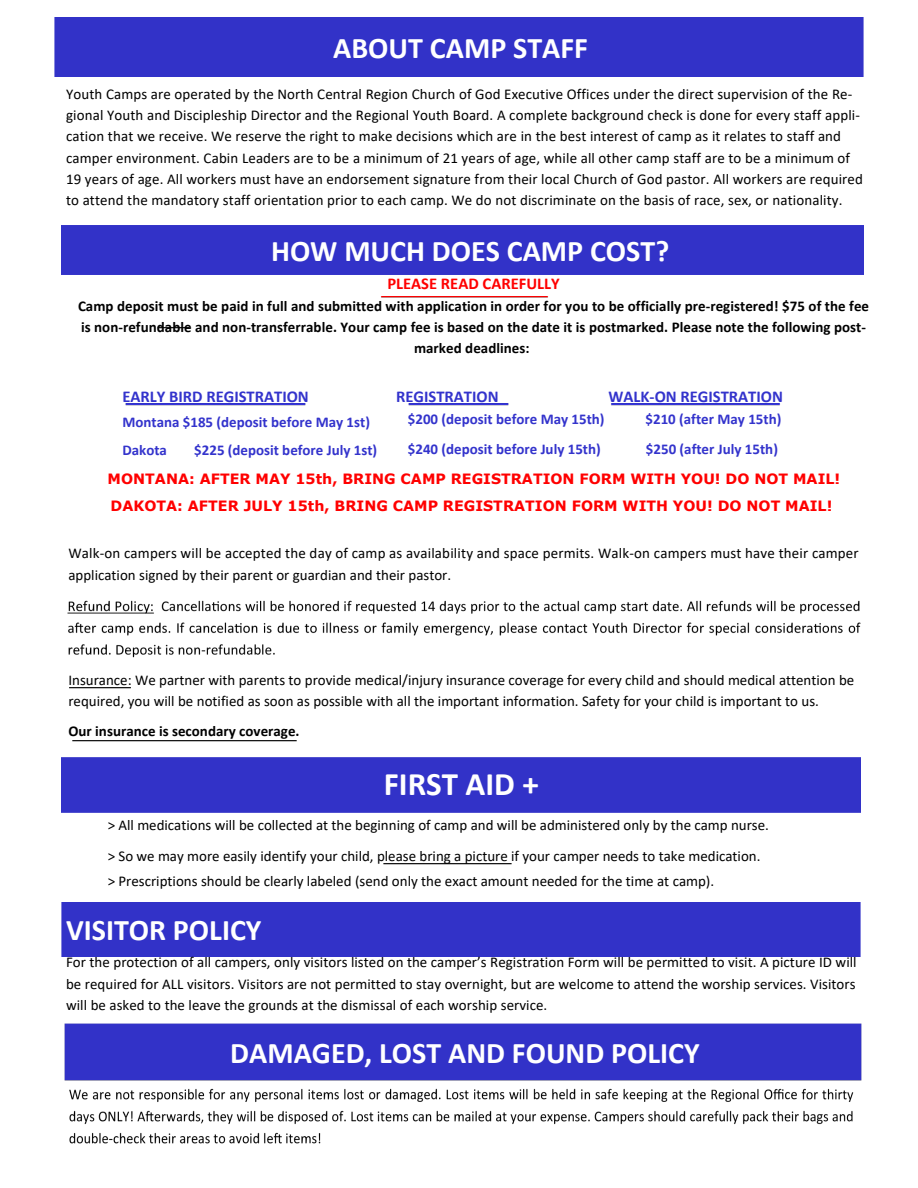
<style>
.page{position:relative;width:918px;height:1188px;background:#fff}
.page>*{position:absolute;margin:0;border:0;box-sizing:border-box;transform-origin:0 0}
.t1{font:700 33px "Calibri";color:#fff}
.t2{font:700 30px "Calibri";color:#fff}
.t3{font:700 16.5px "Calibri";color:#33c}
.t4{font:700 16.5px "Calibri";color:#f00}
.t5{font:15px/21.3px "Calibri";letter-spacing:.01em;color:#000}
.t6{font:700 15px/21.3px "Calibri";letter-spacing:.005em;color:#000;text-align:center}
.t7{font:700 15px/30.3px "Calibri";color:#33c}
.t8{font:700 14.25px/27px "Verdana Pro";color:#f00}
</style>
<div class="page">
<img style="left:69px;top:687px;width:62px;height:2px">
<img style="left:72px;top:740px;width:225px;height:1px">
<img style="left:125px;top:404px;width:181px;height:1px">
<img style="left:381px;top:297px;width:167px;height:1px">
<img style="left:383px;top:863px;width:129px;height:2px">
<img style="left:408px;top:404px;width:101px;height:1px">
<img style="left:611px;top:404px;width:169px;height:1px">
<div style="left:54px;top:18px;width:810px;height:58px;background:#3232c8"></div>
<div style="left:62px;top:225px;width:802px;height:50px;background:#3232c8"></div>
<div style="left:62px;top:757px;width:799px;height:55px;background:#3232c8"></div>
<div style="left:62px;top:902px;width:799px;height:54px;background:#3232c8"></div>
<img style="left:64px;top:1023px;width:798px;height:121px">
<img style="left:67px;top:600px;width:794px;height:58px">
<h1 class="t2" style="left:333px;top:36px;width:256px">ABOUT CAMP STAFF</h1>
<p class="t5" style="left:66px;top:84px;width:798px">Youth Camps are operated by the North Central Region Church of God Executive Offices under the direct supervision of the Re&shy;gional Youth and Discipleship Director and the Regional Youth Board. A complete background check is done for every staff appli&shy;cation that we receive. We reserve the right to make decisions which are in the best interest of camp as it relates to staff and camper environment. Cabin Leaders are to be a minimum of 21 years of age, while all other camp staff are to be a minimum of 19 years of age. All workers must have an endorsement signature from their local Church of God pastor. All workers are required to attend the mandatory staff orientation prior to each camp. We do not discriminate on the basis of race, sex, or nationality.</p>
<h4 class="t2" style="left:271px;top:239px;width:400px">HOW MUCH DOES CAMP COST?</h4>
<h4 class="t4" style="left:387px;top:277px;width:174px">PLEASE READ CAREFULLY</h4>
<h4 class="t6" style="left:78px;top:296px;width:793px">Camp deposit must be paid in full and submitted with application in order for you to be officially pre-registered! $75 of the fee is non-refundable and non-transferrable. Your camp fee is based on the date it is postmarked. Please note the following post&shy;marked deadlines:</h4>
<h3 class="t3" style="left:122px;top:389px;width:188px">EARLY BIRD REGISTRATION</h3>
<h3 class="t7" style="left:122px;top:408px;width:249px">Montana $185 (deposit before May 1st)</h3>
<p class="t3" style="left:396px;top:389px;width:104px">REGISTRATION</p>
<p class="t3" style="left:609px;top:389px;width:176px">WALK-ON REGISTRATION</p>
<h3 class="t7" style="left:408px;top:405px;width:198px">$200 (deposit before May 15th) $240 (deposit before July 15th)</h3>
<p class="t7" style="left:646px;top:405px;width:137px">$210 (after May 15th)</p>
<h3 class="t7" style="left:122px;top:436px;width:46px">Dakota</h3>
<h3 class="t7" style="left:194px;top:436px;width:184px">$225 (deposit before July 1st)</h3>
<p class="t7" style="left:646px;top:435px;width:134px">$250 (after July 15th)</p>
<h3 class="t8" style="left:108px;top:465px;width:734px">MONTANA: AFTER MAY 15th, BRING CAMP REGISTRATION FORM WITH YOU! DO NOT MAIL!<br>DAKOTA: AFTER JULY 15th, BRING CAMP REGISTRATION FORM WITH YOU! DO NOT MAIL!</h3>
<h3 class="t5" style="left:68px;top:544px;width:792px">Walk-on campers will be accepted the day of camp as availability and space permits. Walk-on campers must have their camper application signed by their parent or guardian and their pastor.</h3>
<h2 class="t5" style="left:68px;top:671px;width:787px">Insurance: We partner with parents to provide medical/injury insurance coverage for every child and should medical attention be required, you will be notified as soon as possible with all the important information. Safety for your child is important to us.</h2>
<h2 class="t6" style="left:68px;top:721px;width:233px">Our insurance is secondary coverage.</h2>
<p class="t1" style="left:384px;top:771px;width:157px">FIRST AID +</p>
<h2 class="t5" style="left:108px;top:812px;width:663px;line-height:30.3px">&gt; All medications will be collected at the beginning of camp and will be administered only by the camp nurse. &gt; So we may more easily identify your child, please bring a picture if your camper needs to take medication.</h2>
<h2 class="t5" style="left:108px;top:871px;width:608px">&gt; Prescriptions should be clearly labeled (send only the exact amount needed for the time at camp).</h2>
<p class="t2" style="left:66px;top:918px;width:197px">VISITOR POLICY</p>
<p class="t5" style="left:66px;top:953px;width:792px;text-align:justify">For the protection of all campers, only visitors listed on the camper’s Registration Form will be permitted to visit. A picture ID will be required for ALL visitors. Visitors are not permitted to stay overnight, but are welcome to attend the worship services. Visitors will be asked to the leave the grounds at the dismissal of each worship service.</p>
<p class="t2" style="left:230px;top:1041px;width:471px">DAMAGED, LOST AND FOUND POLICY</p>
</div>
